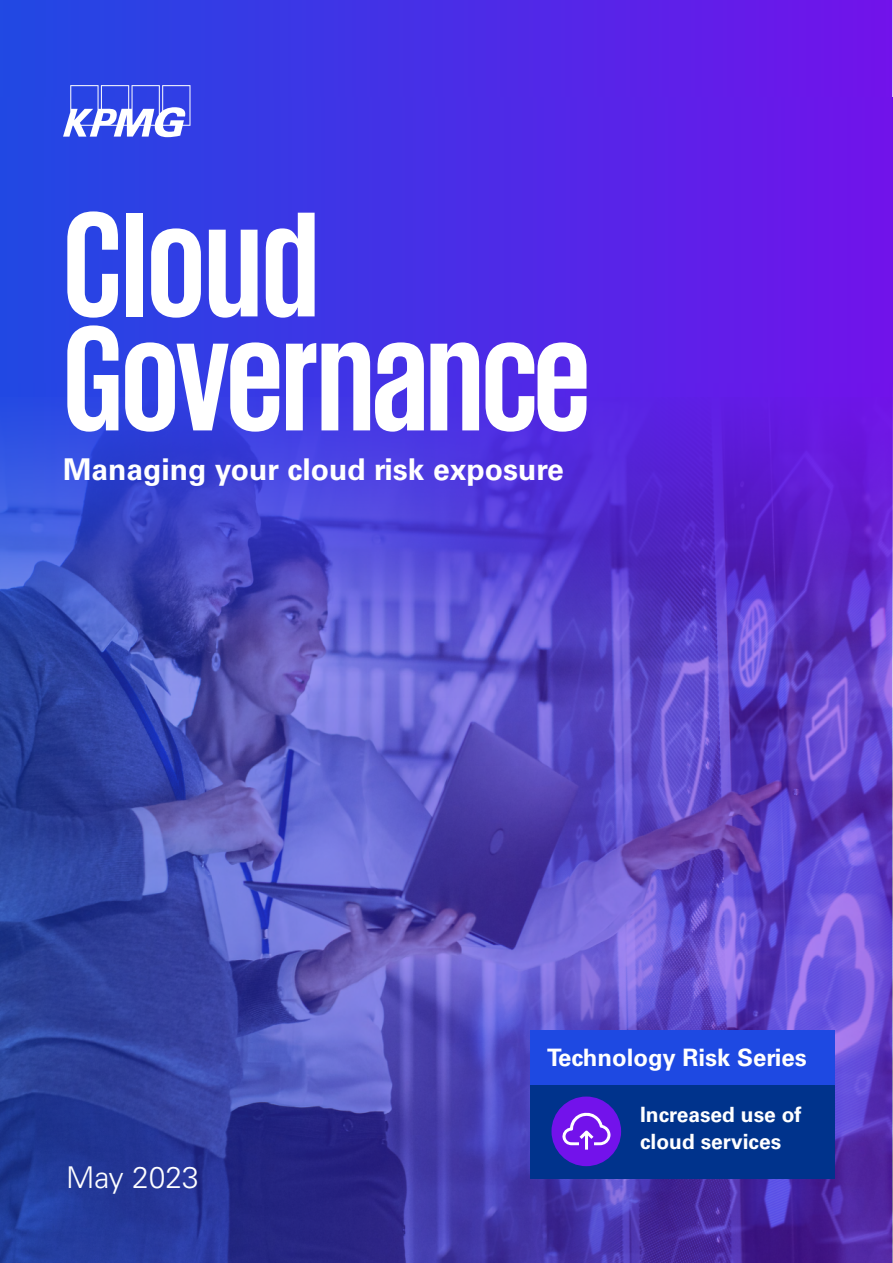
<style>
.page{position:relative;width:893px;height:1263px;background:#fff}
.page>*{position:absolute;margin:0;border:0;box-sizing:border-box;transform-origin:0 0}
.t1{font:700 153px/114px "KPMG";letter-spacing:-.01em;color:#fff}
.t2{font:700 30px "Univers LT Std";color:#fff}
.t3{font:300 30px "Univers LT Std";color:#fff}
.t4{font:700 24px "Univers LT Std";color:#fff}
.t5{font:700 21px/27px "Univers LT Std";color:#fff}
</style>
<div class="page">
<svg style="left:0;top:0;width:892px;height:97px"></svg>
<img style="left:0;top:698px;width:893px;height:565px">
<img style="left:0;top:97px;width:893px;height:601px">
<svg style="left:63px;top:85px;width:127px;height:52px"></svg>
<div style="left:530px;top:1030px;width:305px;height:55px;background:#1e49e2"></div>
<div style="left:530px;top:1085px;width:305px;height:94px;background:#00338c"></div>
<div style="left:551px;top:1096px;width:70px;height:70px;background:#7312eb;border-radius:50%"></div>
<svg style="left:562px;top:1112px;width:48px;height:37px"></svg>
<h1 class="t1" style="left:63px;top:203px;width:529px">Cloud<br>Governance</h1>
<p class="t2" style="left:63px;top:452px;width:502px">Managing your cloud risk exposure</p>
<p class="t3" style="left:66px;top:1159px;width:134px">May 2023</p>
<p class="t4" style="left:547px;top:1043px;width:261px">Technology Risk Series</p>
<p class="t5" style="left:640px;top:1101px;width:163px">Increased use of cloud services</p>
</div>
